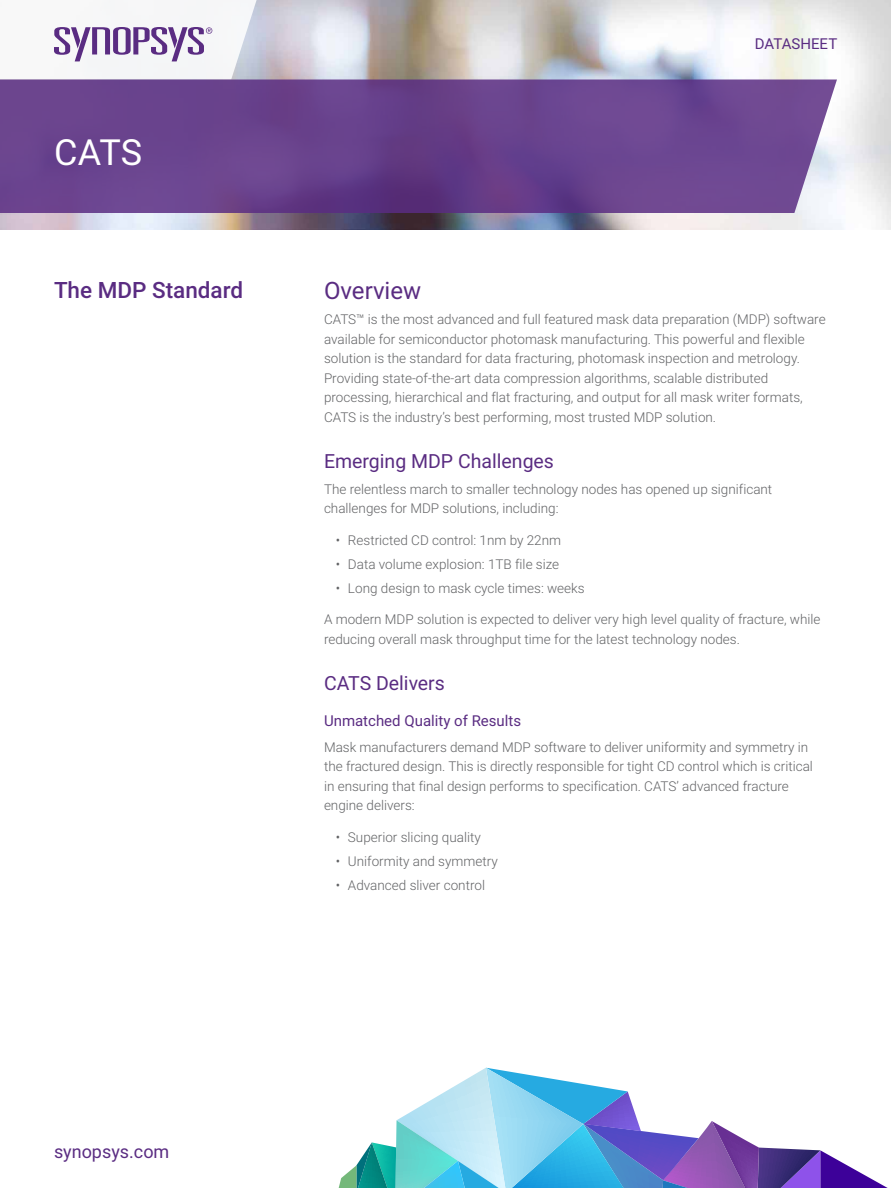
<style>
.page{position:relative;width:891px;height:1188px;background:#fff}
.page>*{position:absolute;margin:0;border:0;box-sizing:border-box;transform-origin:0 0}
.t1{font:36px "Roboto";color:#fff}
.HEADING_0__OVERVIEW{font:24px "Roboto";color:#5a2c82}
.BENEFIT_STATEMENT{font:500 22.5px "Roboto";color:#5a2c82}
.HEADING_1{font:19.5px "Roboto";color:#5a2c82}
.t2{font:18px "Roboto";color:#5a2c82}
.HEADING_2{font:15px "Roboto";color:#5a2c82}
.BODY_COPY{font:300 13.5px/19.5px "Roboto";color:#636466}
</style>
<div class="page">
<img style="left:0;top:0;width:891px;height:230px">
<svg style="left:0;top:0;width:270px;height:80px"></svg>
<svg style="left:0;top:80px;width:837px;height:133px;background:#6a448e"></svg>
<svg style="left:338px;top:1068px;width:550px;height:120px"></svg>
<p class="t1" style="left:54px;top:127px;width:90px">CATS</p>
<p class="BENEFIT_STATEMENT" style="left:54px;top:274px;width:191px">The MDP Standard</p>
<p class="HEADING_2" style="left:755px;top:33px;width:84px">DATASHEET</p>
<p class="HEADING_0__OVERVIEW" style="left:324px;top:273px;width:99px">Overview</p>
<p class="BODY_COPY" style="left:324px;top:309px;width:503px">CATS™ is the most advanced and full featured mask data preparation (MDP) software available for semiconductor photomask manufacturing. This powerful and flexible solution is the standard for data fracturing, photomask inspection and metrology.<br>Providing state-of-the-art data compression algorithms, scalable distributed processing, hierarchical and flat fracturing, and output for all mask writer formats, CATS is the industry’s best performing, most trusted MDP solution.</p>
<p class="HEADING_1" style="left:324px;top:448px;width:232px">Emerging MDP Challenges</p>
<p class="BODY_COPY" style="left:324px;top:479px;width:450px">The relentless march to smaller technology nodes has opened up significant challenges for MDP solutions, including:</p>
<p class="BODY_COPY" style="left:336px;top:530px;width:227px">• Restricted CD control: 1nm by 22nm</p>
<p class="BODY_COPY" style="left:336px;top:554px;width:225px">• Data volume explosion: 1TB file size</p>
<p class="BODY_COPY" style="left:336px;top:578px;width:250px">• Long design to mask cycle times: weeks</p>
<p class="BODY_COPY" style="left:324px;top:609px;width:498px">A modern MDP solution is expected to deliver very high level quality of fracture, while reducing overall mask throughput time for the latest technology nodes.</p>
<p class="HEADING_1" style="left:324px;top:670px;width:122px">CATS Delivers</p>
<p class="HEADING_2" style="left:324px;top:710px;width:199px">Unmatched Quality of Results</p>
<p class="BODY_COPY" style="left:324px;top:737px;width:490px">Mask manufacturers demand MDP software to deliver uniformity and symmetry in the fractured design. This is directly responsible for tight CD control which is critical in ensuring that final design performs to specification. CATS’ advanced fracture engine delivers:</p>
<p class="BODY_COPY" style="left:336px;top:827px;width:146px">• Superior slicing quality</p>
<p class="BODY_COPY" style="left:336px;top:851px;width:163px">• Uniformity and symmetry</p>
<p class="BODY_COPY" style="left:336px;top:875px;width:151px">• Advanced sliver control</p>
<h3 class="t2" style="left:54px;top:1139px;width:117px">synopsys.com</h3>
</div>
